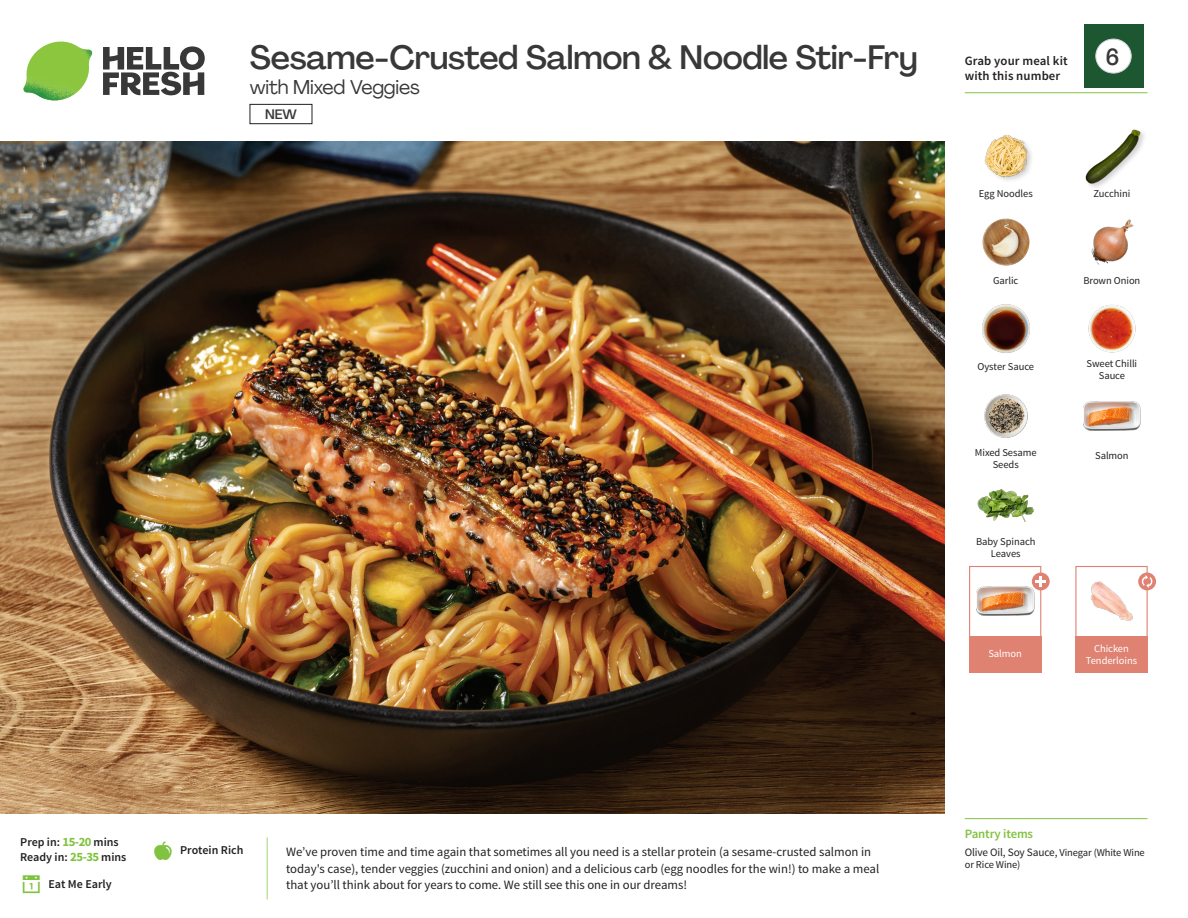
<style>
.page{position:relative;width:1188px;height:918px;background:#fff}
.page>*{position:absolute;margin:0;border:0;box-sizing:border-box;transform-origin:0 0}
._15_Titel_UK{font:500 33px "Agrandir";letter-spacing:-.01em;color:#383839}
._002_Label_Nr{font:500 22.8px "Agrandir";color:#383839;scale:.94 1}
._15_Titel_UK-2{font:19.5px "Agrandir";letter-spacing:-.01em;color:#383839}
.t1{font:500 13.5px "Agrandir";color:#383839}
.Step_6_Text_AU{font:12.75px/16.5px "Source Sans Pro";color:#231f20}
.t2{font:600 12.75px/15px "Source Sans Pro";letter-spacing:.01em;color:#231f20}
._04_Headers_Front{font:600 12.75px "Source Sans Pro";letter-spacing:-.01em;color:#81c340}
._04_Intro{font:600 12px "Source Sans Pro";color:#231f20}
._05_Pantry{font:11.25px "Source Sans Pro";letter-spacing:-.01em;color:#231f20}
._18_FRONT_ingredients{font:10.5px/12px "Source Sans Pro";letter-spacing:-.005em;color:#231f20;text-align:center}
._18_FRONT_ingredients-2{font:10.5px/12px "Source Sans Pro";letter-spacing:-.005em;color:#fff;text-align:center}
._05_Pantry-2{font:10.5px "Source Sans Pro";letter-spacing:-.01em;color:#231f20}
.s1{font-weight:700;font-size:12.75px;color:#81c340}
.s2{font-size:10.5px}
</style>
<div class="page">
<svg style="left:103px;top:46px;width:102px;height:49px"></svg>
<img style="left:23px;top:42px;width:69px;height:59px">
<img style="left:0;top:142px;width:945px;height:672px">
<div style="left:1075px;top:566px;width:73px;height:72px;border:1px solid #df8272"></div>
<div style="left:1075px;top:636px;width:73px;height:37px;background:#df8272"></div>
<div style="left:969px;top:636px;width:72px;height:37px;background:#df8272"></div>
<img style="left:1091px;top:581px;width:42px;height:40px">
<div style="left:969px;top:566px;width:72px;height:72px;border:1px solid #df8272"></div>
<img style="left:977px;top:576px;width:57px;height:40px">
<div style="left:1032px;top:573px;width:18px;height:17px;background:#df8272;border-radius:50%"></div>
<svg style="left:1035px;top:576px;width:11px;height:11px"></svg>
<div style="left:1138px;top:573px;width:18px;height:17px;background:#df8272;border-radius:50%"></div>
<svg style="left:1142px;top:575px;width:10px;height:13px"></svg>
<img style="left:1088px;top:304px;width:48px;height:49px">
<img style="left:1083px;top:401px;width:58px;height:30px">
<img style="left:984px;top:394px;width:44px;height:44px">
<img style="left:977px;top:489px;width:57px;height:33px">
<img style="left:982px;top:304px;width:48px;height:49px">
<img style="left:982px;top:218px;width:48px;height:48px">
<img style="left:1091px;top:219px;width:43px;height:46px">
<img style="left:984px;top:135px;width:48px;height:46px">
<div style="left:1085px;top:128px;width:63px;height:63px;background:#231f20;opacity:.2"></div>
<img style="left:1085px;top:128px;width:56px;height:57px">
<hr style="left:965px;top:818px;width:183px;height:1px;background:#81c340">
<hr style="left:965px;top:92px;width:183px;height:1px;background:#81c340">
<div style="left:1084px;top:24px;width:59px;height:64px;background:#1d5732"></div>
<div style="left:1096px;top:39px;width:35px;height:34px;background:#fff;border-radius:50%"></div>
<div style="left:1096px;top:39px;width:35px;height:34px;border:1px solid #d1d2d4;border-radius:50%"></div>
<div style="left:250px;top:104px;width:62px;height:20px;border:1px solid #231f20"></div>
<p class="_15_Titel_UK" style="left:250px;top:37px;width:669px">Sesame-Crusted Salmon &amp; Noodle Stir-Fry</p>
<p class="_15_Titel_UK-2" style="left:250px;top:75px;width:171px">with Mixed Veggies</p>
<p class="t1" style="left:265px;top:106px;width:33px">NEW</p>
<p class="t2" style="left:965px;top:53px;width:104px">Grab your meal kit with this number</p>
<p class="_002_Label_Nr" style="left:1106px;top:43px;width:16px">6</p>
<p class="_18_FRONT_ingredients" style="left:979px;top:188px;width:55px">Egg Noodles</p>
<p class="_18_FRONT_ingredients" style="left:1094px;top:188px;width:38px">Zucchini</p>
<p class="_18_FRONT_ingredients" style="left:993px;top:274px;width:27px">Garlic</p>
<p class="_18_FRONT_ingredients" style="left:1083px;top:274px;width:58px">Brown Onion</p>
<p class="_18_FRONT_ingredients" style="left:978px;top:361px;width:58px">Oyster Sauce</p>
<p class="_18_FRONT_ingredients" style="left:1087px;top:357px;width:52px">Sweet Chilli<br>Sauce</p>
<p class="_18_FRONT_ingredients" style="left:975px;top:446px;width:63px">Mixed Sesame<br>Seeds</p>
<p class="_18_FRONT_ingredients" style="left:1095px;top:449px;width:35px">Salmon</p>
<p class="_18_FRONT_ingredients" style="left:976px;top:536px;width:61px">Baby Spinach<br>Leaves</p>
<p class="_18_FRONT_ingredients-2" style="left:988px;top:647px;width:35px">Salmon</p>
<p class="_18_FRONT_ingredients-2" style="left:1086px;top:643px;width:53px">Chicken<br>Tenderloins</p>
<p class="_04_Intro" style="left:20px;top:835px;width:100px">Prep in: <span class="s1">15-20</span> mins</p>
<p class="_04_Intro" style="left:20px;top:850px;width:108px">Ready in: <span class="s1">25-35</span> mins</p>
<p class="_04_Intro" style="left:48px;top:876px;width:65px">Eat Me Early</p>
<p class="_04_Intro" style="left:180px;top:843px;width:65px">Protein Rich</p>
<p class="Step_6_Text_AU" style="left:286px;top:844px;width:595px">We’ve proven time and time again that sometimes all you need is a stellar protein (a sesame-crusted salmon in today's case), tender veggies (zucchini and onion) and a delicious carb (egg noodles for the win!) to make a meal that you’ll think about for years to come. We still see this one in our dreams!</p>
<p class="_04_Headers_Front" style="left:965px;top:826px;width:70px">Pantry items</p>
<p class="_05_Pantry" style="left:965px;top:845px;width:182px">Olive Oil, Soy Sauce, <span class="s2">Vinegar (White Wine</span></p>
<p class="_05_Pantry-2" style="left:965px;top:858px;width:57px">or Rice Wine)</p>
</div>
